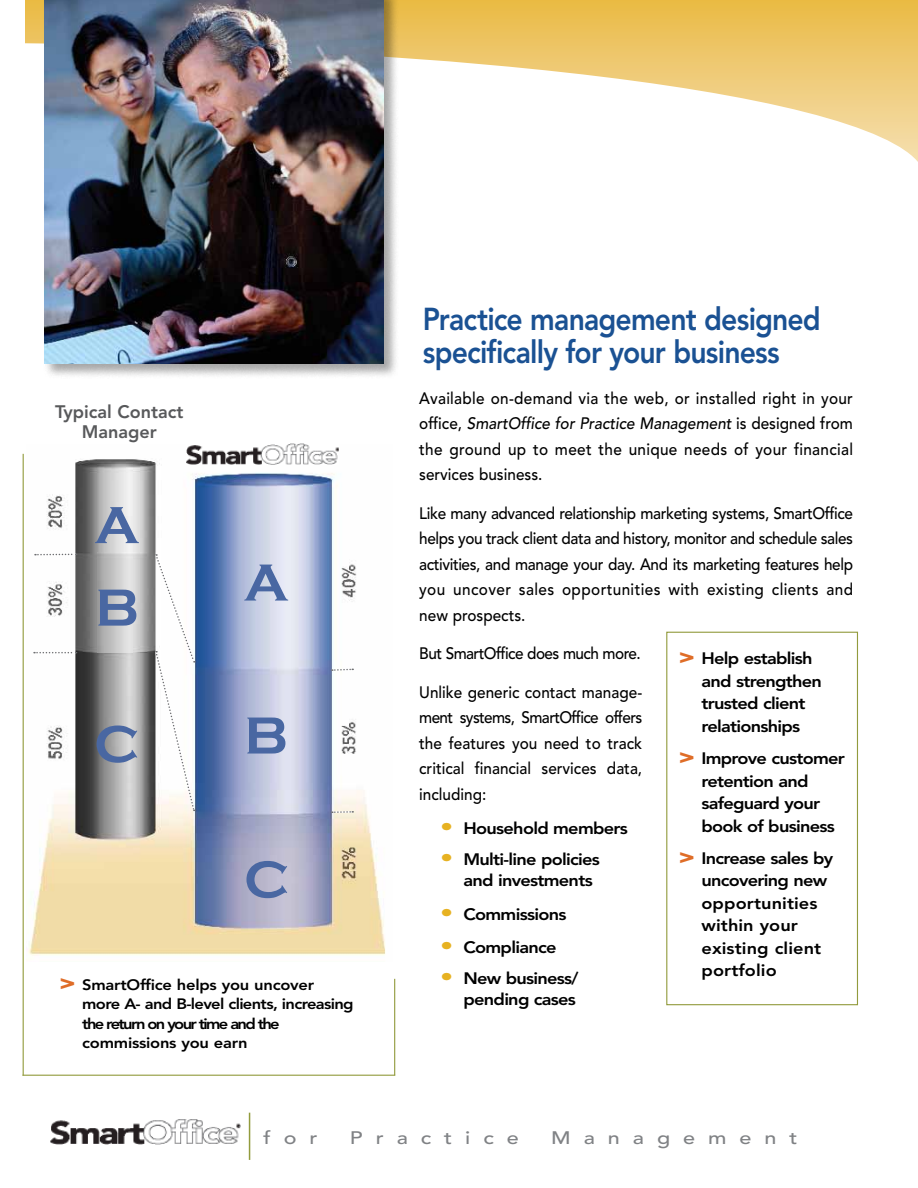
<style>
.page{position:relative;width:918px;height:1188px;background:#fff}
.page>*{position:absolute;margin:0;border:0;box-sizing:border-box;transform-origin:0 0}
.t1{font:700 54px/82.5px "Copperplate Gothic";color:#4967a2}
.t2{font:800 31.5px/33px "Avenir LT Std";letter-spacing:-.03em;color:#1a5193;scale:.9 1}
.t3{font:800 18px/19.5px "Avenir LT Std";color:#58595b;text-align:center}
.t4{font:500 18px "Avenir LT Std";letter-spacing:.6em;color:#808285;scale:1.2 1}
.t5{font:500 16.5px/25.5px "Avenir LT Std";color:#000;text-align:justify;scale:.93 1}
.t6{font:800 16.5px/22.5px "Avenir LT Std";letter-spacing:-.04em;color:#000;scale:1.1 1}
.t7{font:800 16.5px/22.5px "Avenir LT Std";letter-spacing:.005em;color:#000;scale:1.1 1}
.t8{font:500 16.5px "Avenir LT Std";letter-spacing:-.035em;color:#000;scale:.93 1}
.t9{font:800 15px/19.5px "Avenir LT Std";letter-spacing:-.04em;color:#000;scale:1.1 1}
.s1{font-weight:900;font-size:21px;color:#df6d28}
.s2{font-style:italic}
.s3{font-weight:900;font-size:21px;color:#e7b222}
</style>
<div class="page">
<hr style="left:23px;top:454px;width:1px;height:622px;background:#929b3d">
<hr style="left:394px;top:979px;width:1px;height:96px;background:#929b3d">
<hr style="left:22px;top:1075px;width:373px;height:1px;background:#929b3d">
<svg style="left:25px;top:0;width:893px;height:43px;background:#ebbe52"></svg>
<svg style="left:25px;top:43px;width:893px;height:119px"></svg>
<div style="left:43px;top:0;width:356px;height:379px;background:#000;opacity:.35"></div>
<img style="left:45px;top:0;width:339px;height:364px">
<div style="left:666px;top:632px;width:192px;height:373px;border:1px solid #929b3d"></div>
<img style="left:28px;top:449px;width:358px;height:507px">
<svg style="left:154px;top:553px;width:42px;height:259px"></svg>
<svg style="left:35px;top:554px;width:42px;height:1px"></svg>
<svg style="left:34px;top:652px;width:43px;height:1px"></svg>
<svg style="left:330px;top:668px;width:24px;height:4px"></svg>
<svg style="left:332px;top:811px;width:21px;height:2px"></svg>
<img style="left:187px;top:444px;width:152px;height:21px">
<hr style="left:249px;top:1113px;width:1px;height:47px;background:#929b3d">
<img style="left:50px;top:1119px;width:190px;height:26px">
<p class="t3" style="left:55px;top:402px;width:130px">Typical Contact<br>Manager</p>
<p class="t1" style="left:95px;top:485px;width:45px">A<br>B</p>
<p class="t1" style="left:94px;top:704px;width:47px">C</p>
<p class="t1" style="left:244px;top:542px;width:45px">A</p>
<p class="t1" style="left:244px;top:695px;width:45px">B</p>
<p class="t1" style="left:244px;top:839px;width:47px">C</p>
<p class="t9" style="left:82px;top:975px;width:248px;text-indent:-23px"><span class="s1">&gt;</span> SmartOffice helps you uncover more A- and B-level clients, increasing the return on your time and the commissions you earn</p>
<p class="t2" style="left:423px;top:303px;width:444px">Practice management designed specifically for your business</p>
<p class="t5" style="left:419px;top:386px;width:468px">Available on-demand via the web, or installed right in your office, <span class="s2">SmartOffice for Practice Management</span> is designed from the ground up to meet the unique needs of your financial services business.</p>
<p class="t5" style="left:419px;top:501px;width:468px">Like many advanced relationship marketing systems, SmartOffice helps you track client data and history, monitor and schedule sales activities, and manage your day. And its marketing features help you uncover sales opportunities with existing clients and new prospects.</p>
<p class="t8" style="left:419px;top:644px;width:240px">But SmartOffice does much more.</p>
<p class="t5" style="left:419px;top:680px;width:241px">Unlike generic contact manage&shy;ment systems, SmartOffice offers the features you need to track critical financial services data, including:</p>
<p class="t6" style="left:702px;top:647px;width:111px;text-indent:-23px"><span class="s1">&gt;</span> Help establish and strengthen trusted client relationships</p>
<p class="t6" style="left:702px;top:747px;width:132px;text-indent:-23px"><span class="s1">&gt;</span> Improve customer retention and safeguard your book of business</p>
<p class="t7" style="left:702px;top:847px;width:121px;text-indent:-23px"><span class="s1">&gt;</span> Increase sales by uncovering new opportunities within your existing client portfolio</p>
<p class="t6" style="left:440px;top:817px;width:172px"><span class="s3">•</span> Household members</p>
<p class="t6" style="left:464px;top:849px;width:126px;line-height:21px;text-indent:-23px"><span class="s3">•</span> Multi-line policies and investments</p>
<p class="t6" style="left:440px;top:903px;width:116px"><span class="s3">•</span> Commissions</p>
<p class="t6" style="left:440px;top:936px;width:107px"><span class="s3">•</span> Compliance</p>
<p class="t6" style="left:440px;top:968px;width:127px;line-height:21px;text-align:right"><span class="s3">•</span> New business/ pending cases</p>
<p class="t4" style="left:264px;top:1128px;width:46px">for</p>
<p class="t4" style="left:350px;top:1128px;width:142px">Practice</p>
<p class="t4" style="left:551px;top:1128px;width:207px">Management</p>
</div>
